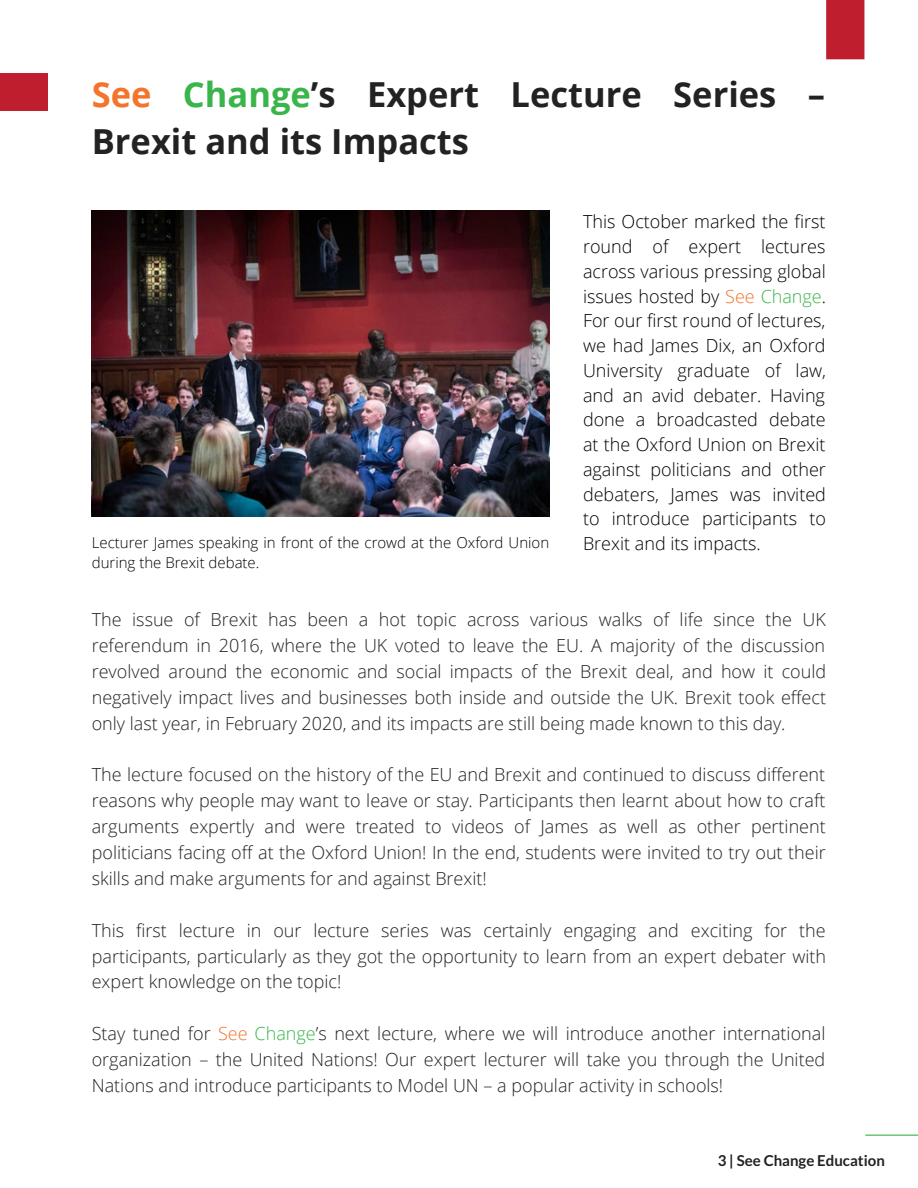
<style>
.page{position:relative;width:918px;height:1188px;background:#fff}
.page>*{position:absolute;margin:0;border:0;box-sizing:border-box;transform-origin:0 0}
.t1{font:700 34.5px/47.2px "Open Sans";color:#222}
.t2{font:300 18px/25.8px "Open Sans";color:#222;text-align:justify}
.t3{font:300 18px/24.8px "Open Sans";color:#000;text-align:justify}
.t4{font:300 15px "Open Sans";color:#000}
.t5{font:700 15px "Lato";color:#222}
.s1{color:#f4742c}
.s2{color:#39b54a}
.s3{color:#f3732a}
</style>
<div class="page">
<div style="left:0;top:73px;width:48px;height:37px;background:#be1e2d"></div>
<hr style="left:866px;top:1135px;width:52px;height:1px;background:#39b54a">
<img style="left:92px;top:211px;width:458px;height:306px">
<div style="left:826px;top:0;width:38px;height:59px;background:#be1e2d"></div>
<p class="t1" style="left:92px;top:70px;width:735px"><span class="s1">See</span> <span class="s2">Change</span>’s Expert Lecture Series –<br>Brexit and its Impacts</p>
<p class="t3" style="left:583px;top:209px;width:245px">This October marked the first round of expert lectures across various pressing global issues hosted by <span class="s3">See</span> <span class="s2">Change</span>.<br>For our first round of lectures, we had James Dix, an Oxford University graduate of law, and an avid debater. Having done a broadcasted debate at the Oxford Union on Brexit against politicians and other debaters, James was invited to introduce participants to</p>
<p class="t4" style="left:92px;top:532px;width:459px">Lecturer James speaking in front of the crowd at the Oxford Union</p>
<p class="t3" style="left:583px;top:531px;width:179px">Brexit and its impacts.</p>
<p class="t4" style="left:92px;top:552px;width:169px">during the Brexit debate.</p>
<p class="t2" style="left:92px;top:606px;width:736px">The issue of Brexit has been a hot topic across various walks of life since the UK referendum in 2016, where the UK voted to leave the EU. A majority of the discussion revolved around the economic and social impacts of the Brexit deal, and how it could negatively impact lives and businesses both inside and outside the UK. Brexit took effect only last year, in February 2020, and its impacts are still being made known to this day.</p>
<p class="t2" style="left:92px;top:762px;width:736px">The lecture focused on the history of the EU and Brexit and continued to discuss different reasons why people may want to leave or stay. Participants then learnt about how to craft arguments expertly and were treated to videos of James as well as other pertinent politicians facing off at the Oxford Union! In the end, students were invited to try out their skills and make arguments for and against Brexit!</p>
<p class="t2" style="left:92px;top:917px;width:736px">This first lecture in our lecture series was certainly engaging and exciting for the participants, particularly as they got the opportunity to learn from an expert debater with expert knowledge on the topic!</p>
<p class="t2" style="left:92px;top:1020px;width:735px">Stay tuned for <span class="s3">See</span> <span class="s2">Change</span>’s next lecture, where we will introduce another international organization – the United Nations! Our expert lecturer will take you through the United Nations and introduce participants to Model UN – a popular activity in schools!</p>
<p class="t5" style="left:718px;top:1151px;width:169px">3 | See Change Education</p>
</div>
